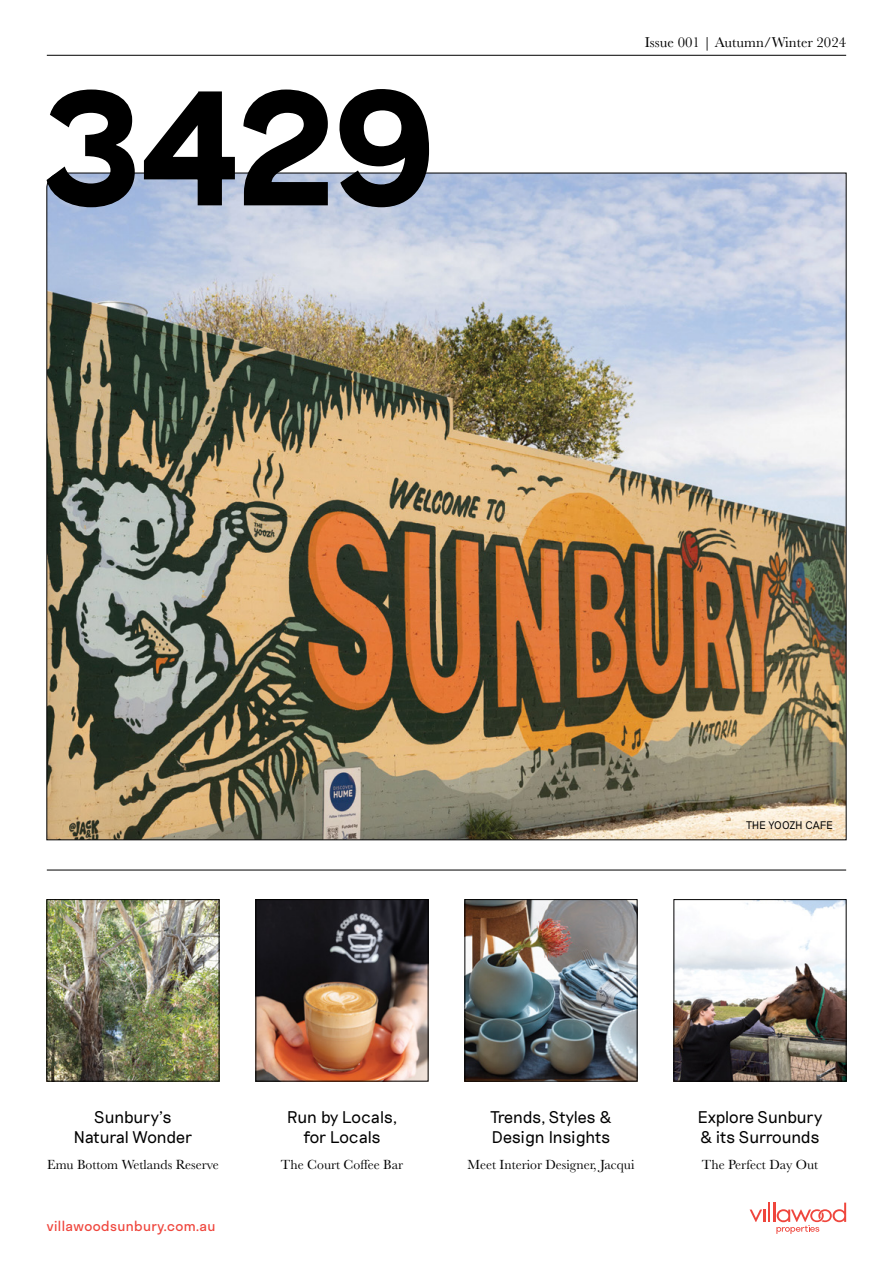
<style>
.page{position:relative;width:893px;height:1263px;background:#fff}
.page>*{position:absolute;margin:0;border:0;box-sizing:border-box;transform-origin:0 0}
.t1{font:300 16.95px/20.2px "Riposte";letter-spacing:-.045em;color:#000;text-align:center}
.t2{font:14.85px "Baskerville";color:#000}
.t3{font:13.8px "Baskerville";color:#000}
.t4{font:13.8px "Stratos";letter-spacing:.03em;color:#ef463d}
.t5{font:300 10.95px "Riposte";letter-spacing:-.02em;color:#000}
</style>
<div class="page">
<hr style="left:47px;top:55px;width:799px;height:1px;background:#000">
<img style="left:46px;top:172px;width:801px;height:668px">
<img style="left:48px;top:901px;width:169px;height:178px">
<div style="left:46px;top:899px;width:173px;height:182px;border:1px solid #000"></div>
<img style="left:257px;top:901px;width:169px;height:178px">
<div style="left:255px;top:899px;width:173px;height:182px;border:1px solid #000"></div>
<img style="left:466px;top:901px;width:169px;height:178px">
<div style="left:464px;top:899px;width:173px;height:182px;border:1px solid #000"></div>
<img style="left:675px;top:901px;width:169px;height:178px">
<div style="left:673px;top:899px;width:173px;height:182px;border:1px solid #000"></div>
<hr style="left:47px;top:870px;width:799px;height:1px;background:#000">
<svg style="left:750px;top:1209px;width:16px;height:13px"></svg>
<hr style="left:768px;top:1202px;width:2px;height:20px;background:#ef463d">
<hr style="left:773px;top:1202px;width:2px;height:20px;background:#ef463d">
<svg style="left:776px;top:1202px;width:70px;height:32px"></svg>
<svg style="left:46px;top:89px;width:384px;height:119px"></svg>
<p class="t2" style="left:645px;top:32px;width:203px">Issue 001 | Autumn/Winter 2024</p>
<p class="t5" style="left:746px;top:818px;width:88px">THE YOOZH CAFE</p>
<p class="t1" style="left:74px;top:1107px;width:120px">Sunbury’s<br>Natural Wonder</p>
<p class="t3" style="left:47px;top:1155px;width:173px">Emu Bottom Wetlands Reserve</p>
<p class="t4" style="left:47px;top:1215px;width:170px">villawoodsunbury.com.au</p>
<p class="t1" style="left:287px;top:1107px;width:112px">Run by Locals, for Locals</p>
<p class="t3" style="left:281px;top:1155px;width:124px">The Court Coffee Bar</p>
<p class="t1" style="left:490px;top:1107px;width:123px;text-align:left">Trends, Styles &amp;<br>Design Insights</p>
<p class="t3" style="left:467px;top:1155px;width:169px">Meet Interior Designer, Jacqui</p>
<p class="t1" style="left:697px;top:1107px;width:126px;text-align:left">Explore Sunbury &amp; its Surrounds</p>
<p class="t3" style="left:702px;top:1155px;width:118px">The Perfect Day Out</p>
</div>
